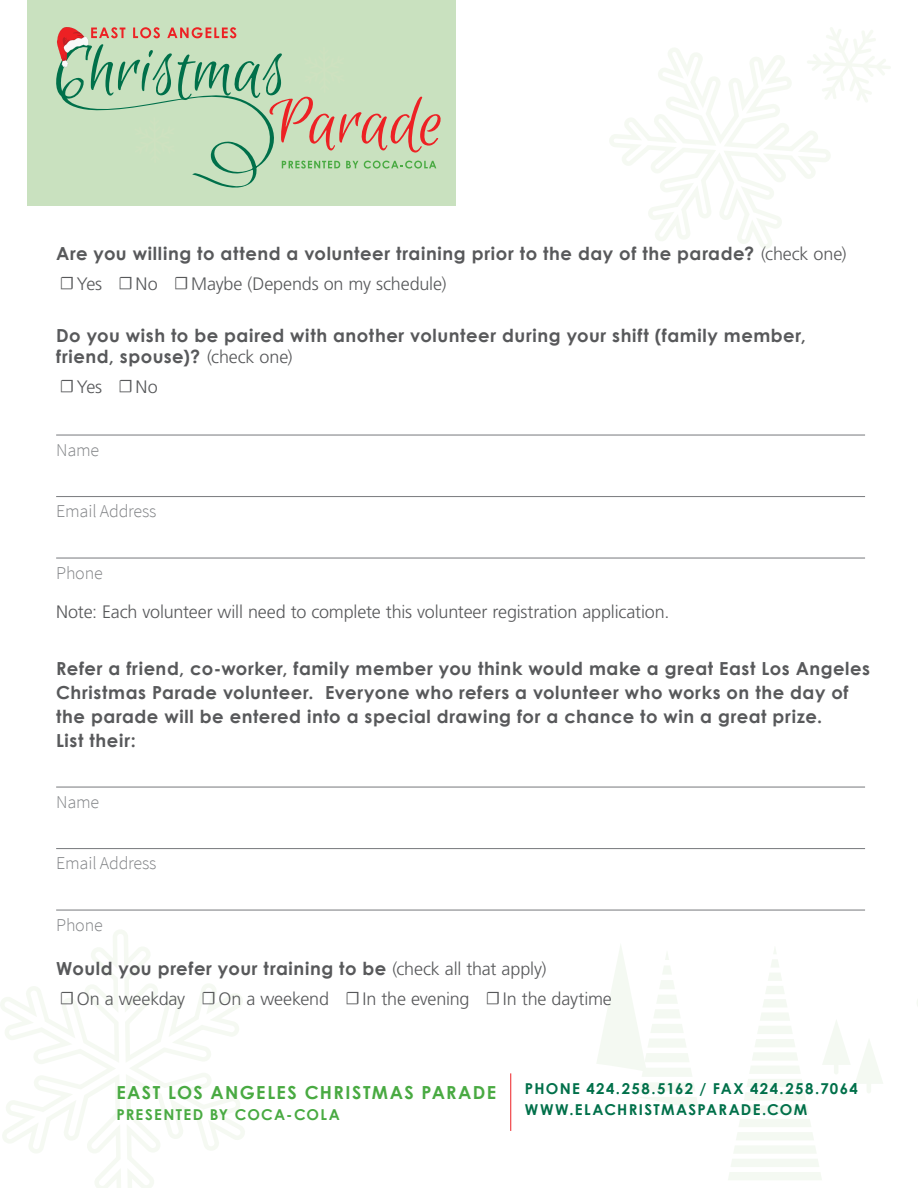
<style>
.page{position:relative;width:918px;height:1188px;background:#fff}
.page>*{position:absolute;margin:0;border:0;box-sizing:border-box;transform-origin:0 0}
.t1{font:700 18px/24px "Century Gothic";letter-spacing:.03em;color:#58595b}
.t2{font:300 18px "Frutiger LT Std";letter-spacing:-.01em;color:#58595b}
.t3{font:300 18px "Source Sans Pro";letter-spacing:-.01em;color:#808285}
.t4{font:700 18px "Century Gothic";letter-spacing:.075em;color:#49aa42}
.t5{font:700 15px/21px "Century Gothic";letter-spacing:.09em;color:#00704a}
.t6{font:700 15px "Century Gothic";letter-spacing:.085em;color:#49aa42}
.s1{font-family:"Frutiger LT Std";font-weight:300}
.s2{font-family:"Source Sans Pro";font-weight:400}
</style>
<div class="page">
<svg style="left:0;top:930px;width:245px;height:258px"></svg>
<svg style="left:597px;top:945px;width:101px;height:161px"></svg>
<svg style="left:728px;top:949px;width:155px;height:231px"></svg>
<hr style="left:510px;top:1073px;width:1px;height:58px;background:#ed2124">
<div style="left:27px;top:0;width:429px;height:205px;background:#c9e1bf"></div>
<svg style="left:56px;top:27px;width:385px;height:161px"></svg>
<hr style="left:56px;top:434px;width:809px;height:2px;background:#808285">
<hr style="left:56px;top:496px;width:809px;height:1px;background:#808285">
<hr style="left:56px;top:557px;width:809px;height:2px;background:#808285">
<hr style="left:56px;top:787px;width:809px;height:1px;background:#808285">
<hr style="left:56px;top:848px;width:809px;height:1px;background:#808285">
<hr style="left:56px;top:910px;width:809px;height:1px;background:#808285">
<svg style="left:609px;top:48px;width:221px;height:201px"></svg>
<svg style="left:807px;top:27px;width:84px;height:76px"></svg>
<p class="t1" style="left:56px;top:241px;width:792px">Are you willing to attend a volunteer training prior to the day of the parade? <span class="s1">(check one)</span></p>
<p class="t2" style="left:60px;top:273px;width:388px"><span class="s2">☐</span> Yes <span class="s2">☐</span> No <span class="s2">☐</span> Maybe (Depends on my schedule)</p>
<p class="t1" style="left:56px;top:325px;width:751px;line-height:21px">Do you wish to be paired with another volunteer during your shift (family member, friend, spouse)? <span class="s1">(check one)</span></p>
<p class="t2" style="left:60px;top:377px;width:100px"><span class="s2">☐</span>Yes <span class="s2">☐</span>No</p>
<p class="t3" style="left:56px;top:439px;width:45px">Name</p>
<p class="t3" style="left:56px;top:500px;width:102px">Email Address</p>
<p class="t3" style="left:56px;top:562px;width:48px">Phone</p>
<p class="t2" style="left:56px;top:602px;width:615px">Note: Each volunteer will need to complete this volunteer registration application.</p>
<p class="t1" style="left:56px;top:656px;width:815px">Refer a friend, co-worker, family member you think would make a great East Los Angeles Christmas Parade volunteer. Everyone who refers a volunteer who works on the day of the parade will be entered into a special drawing for a chance to win a great prize.<br>List their:</p>
<p class="t3" style="left:56px;top:791px;width:45px">Name</p>
<p class="t3" style="left:56px;top:852px;width:102px">Email Address</p>
<p class="t3" style="left:56px;top:914px;width:48px">Phone</p>
<p class="t1" style="left:56px;top:956px;width:492px">Would you prefer your training to be <span class="s1">(check all that apply)</span></p>
<p class="t2" style="left:60px;top:988px;width:554px"><span class="s2">☐</span> On a weekday <span class="s2">☐</span> On a weekend <span class="s2">☐</span> In the evening <span class="s2">☐</span> In the daytime</p>
<p class="t4" style="left:116px;top:1081px;width:381px">EAST LOS ANGELES CHRISTMAS PARADE</p>
<p class="t6" style="left:116px;top:1105px;width:225px">PRESENTED BY COCA-COLA</p>
<p class="t5" style="left:525px;top:1078px;width:334px">PHONE 424.258.5162 / FAX 424.258.7064<br>WWW.ELACHRISTMASPARADE.COM</p>
</div>
